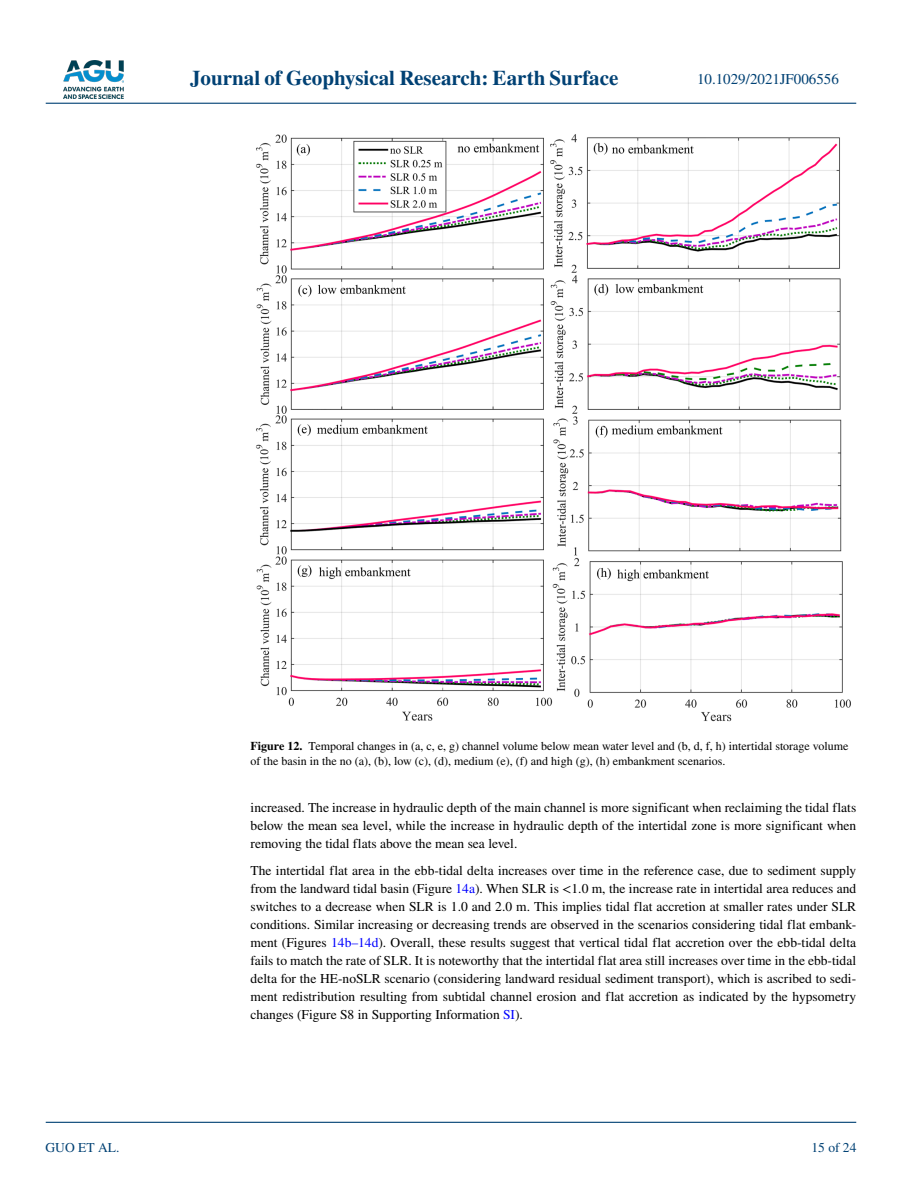
<style>
.page{position:relative;width:902px;height:1183px;background:#fff}
.page>*{position:absolute;margin:0;border:0;box-sizing:border-box;transform-origin:0 0}
.t1{font:700 21px "STIX";color:#004174}
.t2{font:15px "STIX";color:#004174}
.t3{font:13.5px/18px "STIX";color:#000;text-align:justify}
.t4{font:13.5px "STIX";color:#004174}
.t5{font:12px/15px "STIX";color:#000}
.s1{font-weight:700}
.s2{color:#00f}
</style>
<div class="page">
<img style="left:63px;top:60px;width:60px;height:39px">
<hr style="left:46px;top:103px;width:810px;height:1px;background:#004174">
<hr style="left:46px;top:1121px;width:810px;height:1px;background:#004174">
<img style="left:256px;top:134px;width:595px;height:587px">
<h1 class="t1" style="left:190px;top:66px;width:430px">Journal of Geophysical Research: Earth Surface</h1>
<p class="t2" style="left:697px;top:69px;width:143px">10.1029/2021JF006556</p>
<p class="t4" style="left:45px;top:1138px;width:75px">GUO ET AL.</p>
<p class="t5" style="left:250px;top:739px;width:599px"><span class="s1">Figure 12.</span> Temporal changes in (a, c, e, g) channel volume below mean water level and (b, d, f, h) intertidal storage volume of the basin in the no (a), (b), low (c), (d), medium (e), (f) and high (g), (h) embankment scenarios.</p>
<p class="t3" style="left:250px;top:798px;width:607px">increased. The increase in hydraulic depth of the main channel is more significant when reclaiming the tidal flats below the mean sea level, while the increase in hydraulic depth of the intertidal zone is more significant when removing the tidal flats above the mean sea level.</p>
<p class="t3" style="left:250px;top:861px;width:607px">The intertidal flat area in the ebb-tidal delta increases over time in the reference case, due to sediment supply from the landward tidal basin (Figure <span class="s2">14a</span>). When SLR is &lt;1.0 m, the increase rate in intertidal area reduces and switches to a decrease when SLR is 1.0 and 2.0 m. This implies tidal flat accretion at smaller rates under SLR conditions. Similar increasing or decreasing trends are observed in the scenarios considering tidal flat embank&shy;ment (Figures <span class="s2">14b–14d</span>). Overall, these results suggest that vertical tidal flat accretion over the ebb-tidal delta fails to match the rate of SLR. It is noteworthy that the intertidal flat area still increases over time in the ebb-tidal delta for the HE-noSLR scenario (considering landward residual sediment transport), which is ascribed to sedi&shy;ment redistribution resulting from subtidal channel erosion and flat accretion as indicated by the hypsometry changes (Figure S8 in Supporting Information <span class="s2">SI</span>).</p>
<p class="t4" style="left:811px;top:1138px;width:46px">15 of 24</p>
</div>
